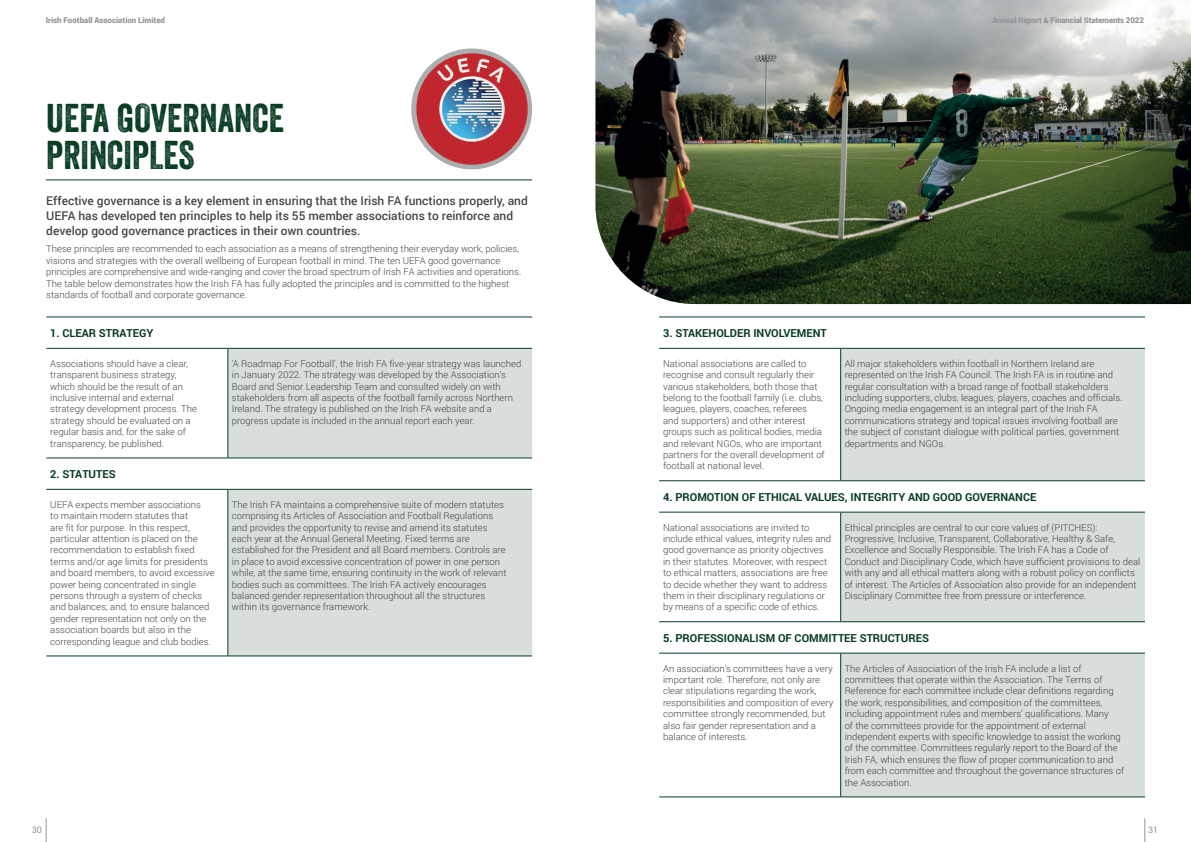
<style>
.page{position:relative;width:1191px;height:842px;background:#fff}
.page>*{position:absolute;margin:0;border:0;box-sizing:border-box;transform-origin:0 0}
.t1{font:39px/37.1px "Veneer";color:#083d22}
.t2{font:500 12px/15px "Roboto";color:#454647}
.t3{font:700 11px "Roboto";color:#083d22}
.t4{font:300 9.5px/11.4px "Roboto";color:#454647}
.t5{font:9px "Roboto";color:#939598}
.t6{font:900 8px "Roboto";letter-spacing:-.02em;color:#939598}
</style>
<div class="page">
<img style="left:595px;top:0;width:596px;height:304px">
<svg style="left:228px;top:349px;width:304px;height:307px;background:#dae0db"></svg>
<hr style="left:46px;top:317px;width:182px;height:1px;background:#083d22">
<hr style="left:228px;top:317px;width:304px;height:1px;background:#083d22">
<hr style="left:46px;top:348px;width:182px;height:1px;background:#083d22">
<hr style="left:228px;top:348px;width:304px;height:1px;background:#083d22">
<hr style="left:228px;top:349px;width:1px;height:109px;background:#083d22">
<hr style="left:46px;top:458px;width:182px;height:1px;background:#083d22">
<hr style="left:228px;top:458px;width:304px;height:1px;background:#083d22">
<hr style="left:46px;top:489px;width:182px;height:1px;background:#083d22">
<hr style="left:228px;top:489px;width:304px;height:1px;background:#083d22">
<hr style="left:228px;top:489px;width:1px;height:167px;background:#083d22">
<hr style="left:46px;top:656px;width:182px;height:1px;background:#083d22">
<hr style="left:228px;top:656px;width:304px;height:1px;background:#083d22">
<svg style="left:840px;top:349px;width:305px;height:448px;background:#dce1dd"></svg>
<hr style="left:659px;top:317px;width:181px;height:1px;background:#083d22">
<hr style="left:840px;top:317px;width:305px;height:1px;background:#083d22">
<hr style="left:659px;top:348px;width:181px;height:1px;background:#083d22">
<hr style="left:840px;top:348px;width:305px;height:1px;background:#083d22">
<hr style="left:840px;top:349px;width:1px;height:132px;background:#083d22">
<hr style="left:659px;top:481px;width:181px;height:1px;background:#083d22">
<hr style="left:840px;top:481px;width:305px;height:1px;background:#083d22">
<hr style="left:659px;top:512px;width:181px;height:1px;background:#083d22">
<hr style="left:840px;top:512px;width:305px;height:1px;background:#083d22">
<hr style="left:840px;top:512px;width:1px;height:109px;background:#083d22">
<hr style="left:659px;top:621px;width:181px;height:1px;background:#083d22">
<hr style="left:840px;top:621px;width:305px;height:1px;background:#083d22">
<hr style="left:659px;top:653px;width:181px;height:1px;background:#083d22">
<hr style="left:840px;top:653px;width:305px;height:1px;background:#083d22">
<hr style="left:840px;top:653px;width:1px;height:144px;background:#083d22">
<hr style="left:659px;top:797px;width:181px;height:1px;background:#083d22">
<hr style="left:840px;top:797px;width:305px;height:1px;background:#083d22">
<hr style="left:46px;top:180px;width:486px;height:1px;background:#083d22">
<img style="left:411px;top:48px;width:121px;height:121px;border-radius:60px">
<svg style="left:46px;top:818px;width:1px;height:24px"></svg>
<svg style="left:1144px;top:818px;width:1px;height:24px"></svg>
<p class="t6" style="left:46px;top:15px;width:121px">Irish Football Association Limited</p>
<h1 class="t1" style="left:46px;top:99px;width:239px">UEFA GOVERNANCE<br>PRINCIPLES</h1>
<p class="t2" style="left:46px;top:193px;width:483px">Effective governance is a key element in ensuring that the Irish FA functions properly, and<br>UEFA has developed ten principles to help its 55 member associations to reinforce and develop good governance practices in their own countries.</p>
<p class="t4" style="left:46px;top:243px;width:476px">These principles are recommended to each association as a means of strengthening their everyday work, policies, visions and strategies with the overall wellbeing of European football in mind. The ten UEFA good governance principles are comprehensive and wide-ranging and cover the broad spectrum of Irish FA activities and operations.<br>The table below demonstrates how the Irish FA has fully adopted the principles and is committed to the highest standards of football and corporate governance.</p>
<p class="t3" style="left:50px;top:325px;width:105px">1. CLEAR STRATEGY</p>
<p class="t4" style="left:50px;top:357px;width:148px">Associations should have a clear, transparent business strategy, which should be the result of an inclusive internal and external strategy development process. The strategy should be evaluated on a regular basis and, for the sake of transparency, be published.</p>
<p class="t4" style="left:232px;top:357px;width:291px">'A Roadmap For Football', the Irish FA five-year strategy was launched in January 2022. The strategy was developed by the Association’s Board and Senior Leadership Team and consulted widely on with stakeholders from all aspects of the football family across Northern Ireland. The strategy is published on the Irish FA website and a progress update is included in the annual report each year.</p>
<p class="t3" style="left:50px;top:466px;width:67px">2. STATUTES</p>
<p class="t4" style="left:50px;top:498px;width:166px">UEFA expects member associations<br>to maintain modern statutes that<br>are fit for purpose. In this respect, particular attention is placed on the recommendation to establish fixed terms and/or age limits for presidents and board members, to avoid excessive power being concentrated in single persons through a system of checks and balances; and, to ensure balanced gender representation not only on the association boards but also in the corresponding league and club bodies.</p>
<p class="t4" style="left:232px;top:498px;width:276px">The Irish FA maintains a comprehensive suite of modern statutes comprising its Articles of Association and Football Regulations and provides the opportunity to revise and amend its statutes each year at the Annual General Meeting. Fixed terms are established for the President and all Board members. Controls are in place to avoid excessive concentration of power in one person while, at the same time, ensuring continuity in the work of relevant bodies such as committees. The Irish FA actively encourages balanced gender representation throughout all the structures within its governance framework.</p>
<p class="t5" style="left:32px;top:823px;width:12px">30</p>
<p class="t6" style="left:992px;top:15px;width:153px">Annual Report &amp; Financial Statements 2022</p>
<p class="t3" style="left:663px;top:325px;width:165px">3. STAKEHOLDER INVOLVEMENT</p>
<p class="t4" style="left:663px;top:357px;width:163px">National associations are called to recognise and consult regularly their various stakeholders, both those that belong to the football family (i.e. clubs, leagues, players, coaches, referees and supporters) and other interest groups such as political bodies, media and relevant NGOs, who are important partners for the overall development of football at national level.</p>
<p class="t4" style="left:844px;top:357px;width:279px">All major stakeholders within football in Northern Ireland are represented on the Irish FA Council. The Irish FA is in routine and regular consultation with a broad range of football stakeholders including supporters, clubs, leagues, players, coaches and officials.<br>Ongoing media engagement is an integral part of the Irish FA communications strategy and topical issues involving football are the subject of constant dialogue with political parties, government departments and NGOs.</p>
<p class="t3" style="left:663px;top:489px;width:375px">4. PROMOTION OF ETHICAL VALUES, INTEGRITY AND GOOD GOVERNANCE</p>
<p class="t4" style="left:663px;top:521px;width:169px">National associations are invited to include ethical values, integrity rules and good governance as priority objectives in their statutes. Moreover, with respect to ethical matters, associations are free to decide whether they want to address them in their disciplinary regulations or by means of a specific code of ethics.</p>
<p class="t4" style="left:844px;top:521px;width:297px">Ethical principles are central to our core values of (PITCHES):<br>Progressive, Inclusive, Transparent, Collaborative, Healthy &amp; Safe, Excellence and Socially Responsible. The Irish FA has a Code of Conduct and Disciplinary Code, which have sufficient provisions to deal with any and all ethical matters along with a robust policy on conflicts of interest. The Articles of Association also provide for an independent Disciplinary Committee free from pressure or interference.</p>
<p class="t3" style="left:663px;top:630px;width:267px">5. PROFESSIONALISM OF COMMITTEE STRUCTURES</p>
<p class="t4" style="left:663px;top:662px;width:172px">An association’s committees have a very important role. Therefore, not only are clear stipulations regarding the work, responsibilities and composition of every committee strongly recommended, but also fair gender representation and a balance of interests.</p>
<p class="t4" style="left:844px;top:662px;width:281px">The Articles of Association of the Irish FA include a list of committees that operate within the Association. The Terms of Reference for each committee include clear definitions regarding the work, responsibilities, and composition of the committees, including appointment rules and members' qualifications. Many<br>of the committees provide for the appointment of external independent experts with specific knowledge to assist the working of the committee. Committees regularly report to the Board of the Irish FA, which ensures the flow of proper communication to and from each committee and throughout the governance structures of the Association.</p>
<p class="t5" style="left:1148px;top:823px;width:12px">31</p>
</div>
